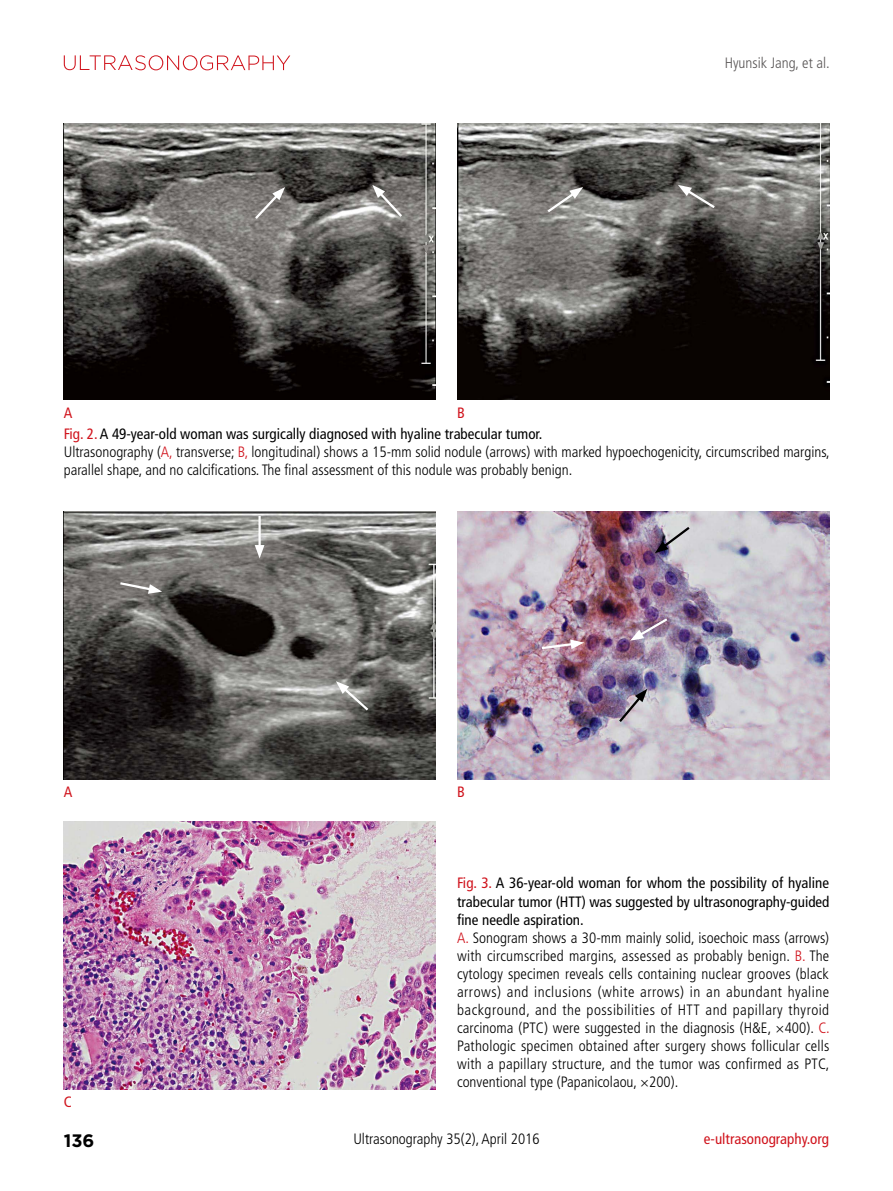
<style>
.page{position:relative;width:893px;height:1191px;background:#fff}
.page>*{position:absolute;margin:0;border:0;box-sizing:border-box;transform-origin:0 0}
.t1{font:700 18px "Gotham";color:#000}
.t2{font:300 condensed 15px/18px "Frutiger LT Std";letter-spacing:.005em;color:#000}
.t3{font:condensed 15px "Frutiger LT Std";color:#d0131c}
.t4{font:300 condensed 15px "Frutiger LT Std";color:#5a5757}
.s1{font-weight:400;color:#d0131c}
.s2{font-weight:400}
.s3{color:#d0131c}
</style>
<div class="page">
<svg style="left:64px;top:55px;width:226px;height:15px"></svg>
<img style="left:64px;top:123px;width:372px;height:277px">
<img style="left:457px;top:123px;width:372px;height:277px">
<svg style="left:372px;top:185px;width:32px;height:34px"></svg>
<svg style="left:253px;top:187px;width:32px;height:34px"></svg>
<svg style="left:545px;top:187px;width:38px;height:27px"></svg>
<svg style="left:678px;top:185px;width:39px;height:25px"></svg>
<img style="left:64px;top:821px;width:372px;height:268px">
<img style="left:457px;top:511px;width:372px;height:268px">
<img style="left:64px;top:511px;width:372px;height:268px">
<svg style="left:118px;top:580px;width:44px;height:14px"></svg>
<svg style="left:655px;top:524px;width:37px;height:29px"></svg>
<svg style="left:539px;top:639px;width:45px;height:11px"></svg>
<svg style="left:617px;top:688px;width:30px;height:36px"></svg>
<svg style="left:630px;top:616px;width:40px;height:24px"></svg>
<svg style="left:336px;top:681px;width:35px;height:32px"></svg>
<hr style="left:258px;top:516px;width:3px;height:33px;background:#fff">
<svg style="left:255px;top:545px;width:9px;height:13px"></svg>
<p class="t3" style="left:64px;top:404px;width:10px">A</p>
<p class="t3" style="left:457px;top:404px;width:9px">B</p>
<p class="t4" style="left:725px;top:54px;width:107px">Hyunsik Jang, et al.</p>
<p class="t2" style="left:64px;top:425px;width:767px"><span class="s1">Fig. 2.</span> <span class="s2">A 49-year-old woman was surgically diagnosed with hyaline trabecular tumor.<br></span>Ultrasonography (<span class="s3">A,</span> transverse; <span class="s3">B,</span> longitudinal) shows a 15-mm solid nodule (arrows) with marked hypoechogenicity, circumscribed margins, parallel shape, and no calcifications. The final assessment of this nodule was probably benign.</p>
<p class="t3" style="left:64px;top:783px;width:10px">A</p>
<p class="t3" style="left:457px;top:783px;width:9px">B</p>
<p class="t3" style="left:64px;top:1093px;width:10px">C</p>
<p class="t2" style="left:457px;top:874px;width:374px"><span class="s1">Fig. 3.</span> <span class="s2">A 36-year-old woman for whom the possibility of hyaline trabecular tumor (HTT) was suggested by ultrasonography-guided fine needle aspiration.<br></span><span class="s3">A.</span> Sonogram shows a 30-mm mainly solid, isoechoic mass (arrows) with circumscribed margins, assessed as probably benign. <span class="s3">B.</span> The cytology specimen reveals cells containing nuclear grooves (black arrows) and inclusions (white arrows) in an abundant hyaline background, and the possibilities of HTT and papillary thyroid carcinoma (PTC) were suggested in the diagnosis (H&amp;E, ×400). <span class="s3">C.<br></span>Pathologic specimen obtained after surgery shows follicular cells with a papillary structure, and the tumor was confirmed as PTC, conventional type (Papanicolaou, ×200).</p>
<p class="t1" style="left:64px;top:1130px;width:32px">136</p>
<p class="t2" style="left:353px;top:1130px;width:188px">Ultrasonography 35(2), April 2016</p>
<p class="t3" style="left:704px;top:1130px;width:127px">e-ultrasonography.org</p>
</div>
